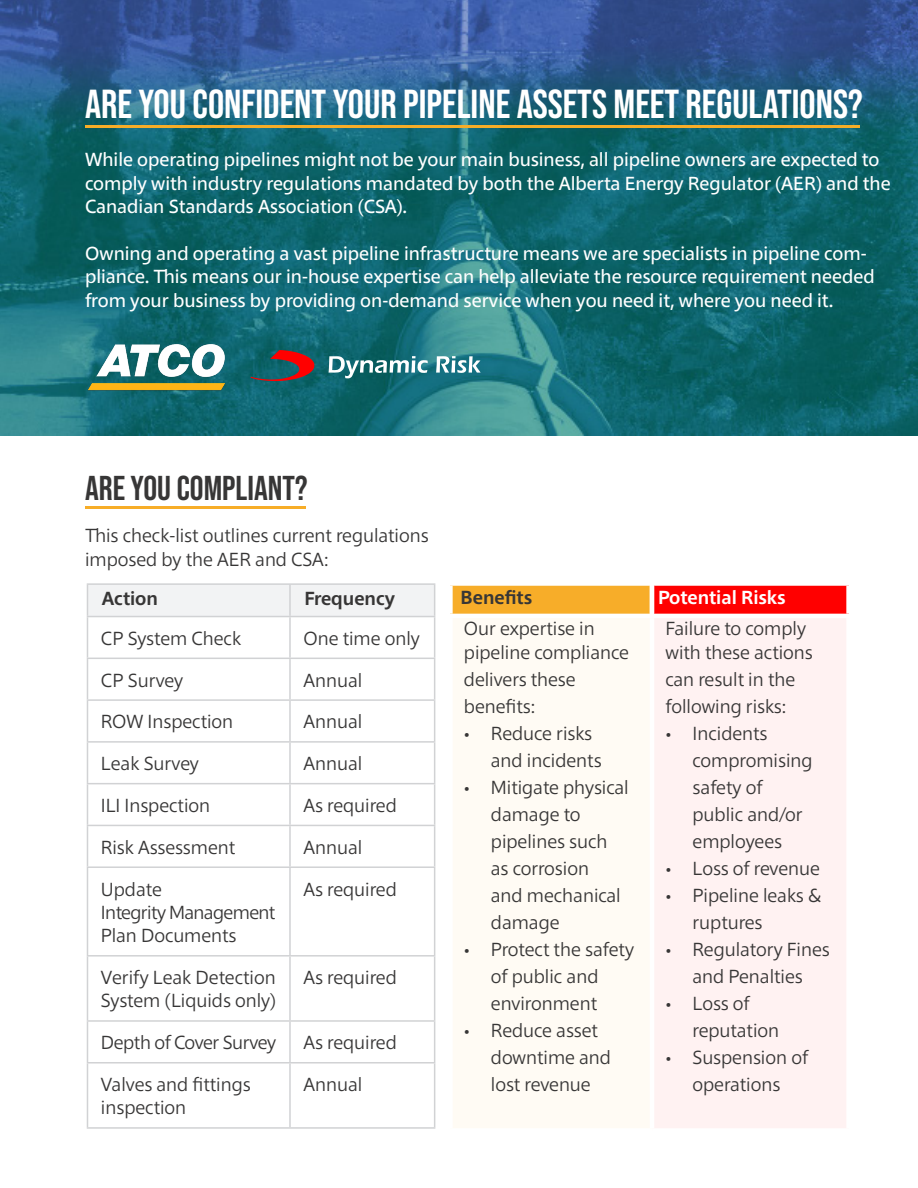
<style>
.page{position:relative;width:918px;height:1188px;background:#fff}
.page>*{position:absolute;margin:0;border:0;box-sizing:border-box;transform-origin:0 0}
.t1{font:700 40.5px "Bebas Neue Pro";color:#fff}
.t2{font:700 34.5px "Bebas Neue Pro";color:#373636}
.t3{font:300 19.5px/27px "Croma Sans";color:#373636}
.t4{font:19.5px/23.4px "Croma Sans";color:#fff}
.t5{font:300 19.5px/23.4px "Croma Sans";letter-spacing:-.03em;color:#373636}
.t6{font:500 19.5px "Croma Sans";color:#373636}
.t7{font:300 19.5px "Croma Sans";letter-spacing:-.02em;color:#373636}
.t8{font:500 19.5px "Croma Sans";color:#fff}
</style>
<div class="page">
<img style="left:0;top:0;width:918px;height:435px">
<hr style="left:85px;top:506px;width:220px;height:3px;background:#f7ad28">
<hr style="left:85px;top:125px;width:775px;height:3px;background:#f7ad28">
<div style="left:88px;top:585px;width:346px;height:31px;background:#f2f3f4"></div>
<svg style="left:88px;top:617px;width:346px;height:41px"></svg>
<svg style="left:88px;top:659px;width:346px;height:468px"></svg>
<hr style="left:87px;top:583px;width:203px;height:2px;background:#d1d2d4">
<hr style="left:87px;top:585px;width:1px;height:31px;background:#d1d2d4">
<hr style="left:290px;top:583px;width:145px;height:2px;background:#d1d2d4">
<hr style="left:289px;top:585px;width:2px;height:31px;background:#d1d2d4">
<hr style="left:87px;top:616px;width:203px;height:1px;background:#d1d2d4">
<hr style="left:87px;top:617px;width:1px;height:41px;background:#d1d2d4">
<hr style="left:290px;top:616px;width:145px;height:1px;background:#d1d2d4">
<hr style="left:289px;top:617px;width:2px;height:41px;background:#d1d2d4">
<hr style="left:87px;top:658px;width:203px;height:1px;background:#d1d2d4">
<hr style="left:87px;top:659px;width:1px;height:40px;background:#d1d2d4">
<hr style="left:290px;top:658px;width:145px;height:1px;background:#d1d2d4">
<hr style="left:289px;top:659px;width:2px;height:40px;background:#d1d2d4">
<hr style="left:87px;top:699px;width:203px;height:2px;background:#d1d2d4">
<hr style="left:87px;top:701px;width:1px;height:40px;background:#d1d2d4">
<hr style="left:290px;top:699px;width:145px;height:2px;background:#d1d2d4">
<hr style="left:289px;top:701px;width:2px;height:40px;background:#d1d2d4">
<hr style="left:87px;top:741px;width:203px;height:2px;background:#d1d2d4">
<hr style="left:87px;top:743px;width:1px;height:40px;background:#d1d2d4">
<hr style="left:290px;top:741px;width:145px;height:2px;background:#d1d2d4">
<hr style="left:289px;top:743px;width:2px;height:40px;background:#d1d2d4">
<hr style="left:87px;top:783px;width:203px;height:1px;background:#d1d2d4">
<hr style="left:87px;top:784px;width:1px;height:41px;background:#d1d2d4">
<hr style="left:290px;top:783px;width:145px;height:1px;background:#d1d2d4">
<hr style="left:289px;top:784px;width:2px;height:41px;background:#d1d2d4">
<hr style="left:87px;top:825px;width:203px;height:1px;background:#d1d2d4">
<hr style="left:87px;top:826px;width:1px;height:40px;background:#d1d2d4">
<hr style="left:290px;top:825px;width:145px;height:1px;background:#d1d2d4">
<hr style="left:289px;top:826px;width:2px;height:40px;background:#d1d2d4">
<hr style="left:87px;top:866px;width:203px;height:2px;background:#d1d2d4">
<hr style="left:87px;top:868px;width:1px;height:87px;background:#d1d2d4">
<hr style="left:290px;top:866px;width:145px;height:2px;background:#d1d2d4">
<hr style="left:289px;top:868px;width:2px;height:87px;background:#d1d2d4">
<hr style="left:87px;top:955px;width:203px;height:2px;background:#d1d2d4">
<hr style="left:87px;top:957px;width:1px;height:63px;background:#d1d2d4">
<hr style="left:290px;top:955px;width:145px;height:2px;background:#d1d2d4">
<hr style="left:289px;top:957px;width:2px;height:63px;background:#d1d2d4">
<hr style="left:87px;top:1020px;width:203px;height:2px;background:#d1d2d4">
<hr style="left:87px;top:1022px;width:1px;height:40px;background:#d1d2d4">
<hr style="left:290px;top:1020px;width:145px;height:2px;background:#d1d2d4">
<hr style="left:289px;top:1022px;width:2px;height:40px;background:#d1d2d4">
<hr style="left:87px;top:1062px;width:203px;height:2px;background:#d1d2d4">
<hr style="left:87px;top:1064px;width:1px;height:63px;background:#d1d2d4">
<hr style="left:290px;top:1062px;width:145px;height:2px;background:#d1d2d4">
<hr style="left:289px;top:1064px;width:2px;height:63px;background:#d1d2d4">
<hr style="left:87px;top:1127px;width:203px;height:2px;background:#d1d2d4">
<hr style="left:290px;top:1127px;width:145px;height:2px;background:#d1d2d4">
<hr style="left:434px;top:585px;width:1px;height:31px;background:#d1d2d4">
<hr style="left:434px;top:617px;width:1px;height:41px;background:#d1d2d4">
<hr style="left:434px;top:659px;width:1px;height:40px;background:#d1d2d4">
<hr style="left:434px;top:701px;width:1px;height:40px;background:#d1d2d4">
<hr style="left:434px;top:743px;width:1px;height:40px;background:#d1d2d4">
<hr style="left:434px;top:784px;width:1px;height:41px;background:#d1d2d4">
<hr style="left:434px;top:826px;width:1px;height:40px;background:#d1d2d4">
<hr style="left:434px;top:868px;width:1px;height:87px;background:#d1d2d4">
<hr style="left:434px;top:957px;width:1px;height:63px;background:#d1d2d4">
<hr style="left:434px;top:1022px;width:1px;height:40px;background:#d1d2d4">
<hr style="left:434px;top:1064px;width:1px;height:63px;background:#d1d2d4">
<div style="left:450px;top:583px;width:202px;height:33px;background:#f7ad29"></div>
<div style="left:652px;top:583px;width:197px;height:33px;background:#f00"></div>
<div style="left:450px;top:616px;width:202px;height:514px;background:#fffbf4"></div>
<div style="left:652px;top:616px;width:197px;height:514px;background:#fff2f2"></div>
<div style="left:448px;top:581px;width:204px;height:5px;background:#fff"></div>
<div style="left:448px;top:586px;width:5px;height:28px;background:#fff"></div>
<div style="left:652px;top:581px;width:199px;height:5px;background:#fff"></div>
<div style="left:846px;top:586px;width:5px;height:28px;background:#fff"></div>
<hr style="left:448px;top:614px;width:204px;height:4px;background:#fff">
<div style="left:448px;top:618px;width:5px;height:510px;background:#fff"></div>
<hr style="left:652px;top:614px;width:199px;height:4px;background:#fff">
<hr style="left:650px;top:618px;width:4px;height:510px;background:#fff">
<div style="left:846px;top:618px;width:5px;height:510px;background:#fff"></div>
<div style="left:448px;top:1128px;width:204px;height:5px;background:#fff"></div>
<div style="left:652px;top:1128px;width:199px;height:5px;background:#fff"></div>
<img style="left:86px;top:343px;width:142px;height:47px">
<svg style="left:250px;top:350px;width:65px;height:31px;background:#57454a"></svg>
<svg style="left:329px;top:356px;width:99px;height:23px"></svg>
<svg style="left:436px;top:356px;width:45px;height:17px"></svg>
<hr style="left:650px;top:581px;width:4px;height:36px;background:#fff">
<p class="t1" style="left:85px;top:81px;width:779px">ARE YOU CONFIDENT YOUR PIPELINE ASSETS MEET REGULATIONS?</p>
<p class="t4" style="left:85px;top:148px;width:807px">While operating pipelines might not be your main business, all pipeline owners are expected to comply with industry regulations mandated by both the Alberta Energy Regulator (AER) and the<br>Canadian Standards Association (CSA).</p>
<p class="t4" style="left:85px;top:241px;width:791px">Owning and operating a vast pipeline infrastructure means we are specialists in pipeline com&shy;pliance. This means our in-house expertise can help alleviate the resource requirement needed from your business by providing on-demand service when you need it, where you need it.</p>
<p class="t2" style="left:85px;top:468px;width:224px">ARE YOU COMPLIANT?</p>
<p class="t3" style="left:85px;top:524px;width:345px;line-height:23.4px">This check-list outlines current regulations imposed by the AER and CSA:</p>
<p class="t6" style="left:102px;top:586px;width:58px">Action</p>
<p class="t6" style="left:304px;top:586px;width:92px">Frequency</p>
<p class="t3" style="left:101px;top:624px;width:142px">CP System Check</p>
<p class="t3" style="left:303px;top:624px;width:118px">One time only</p>
<p class="t3" style="left:101px;top:666px;width:84px">CP Survey</p>
<p class="t3" style="left:303px;top:666px;width:60px">Annual</p>
<p class="t3" style="left:101px;top:708px;width:134px">ROW Inspection</p>
<p class="t3" style="left:303px;top:708px;width:60px">Annual</p>
<p class="t3" style="left:101px;top:750px;width:99px">Leak Survey</p>
<p class="t3" style="left:303px;top:750px;width:60px">Annual</p>
<p class="t3" style="left:101px;top:792px;width:111px">ILI Inspection</p>
<p class="t3" style="left:303px;top:792px;width:95px">As required</p>
<p class="t3" style="left:101px;top:833px;width:136px">Risk Assessment</p>
<p class="t3" style="left:303px;top:833px;width:60px">Annual</p>
<p class="t5" style="left:101px;top:877px;width:176px">Update<br>Integrity Management<br>Plan Documents</p>
<p class="t3" style="left:303px;top:875px;width:95px">As required</p>
<p class="t3" style="left:101px;top:965px;width:177px;line-height:23.4px">Verify Leak Detection<br>System (Liquids only)</p>
<p class="t3" style="left:303px;top:964px;width:95px">As required</p>
<p class="t7" style="left:101px;top:1030px;width:177px">Depth of Cover Survey</p>
<p class="t3" style="left:303px;top:1029px;width:95px">As required</p>
<p class="t3" style="left:101px;top:1072px;width:151px;line-height:23.4px">Valves and fittings inspection</p>
<p class="t3" style="left:303px;top:1071px;width:60px">Annual</p>
<p class="t6" style="left:461px;top:585px;width:73px">Benefits</p>
<p class="t8" style="left:658px;top:585px;width:129px">Potential Risks</p>
<p class="t3" style="left:464px;top:616px;width:167px;line-height:24px">Our expertise in pipeline compliance</p>
<p class="t3" style="left:464px;top:666px;width:113px">delivers these benefits:</p>
<p class="t3" style="left:491px;top:720px;width:112px;text-indent:-27px">• Reduce risks and incidents</p>
<p class="t3" style="left:491px;top:774px;width:139px;text-indent:-27px">• Mitigate physical damage to pipelines such as corrosion<br>and mechanical damage</p>
<p class="t3" style="left:464px;top:936px;width:172px;text-align:center">• Protect the safety of public and environment</p>
<p class="t3" style="left:491px;top:1017px;width:122px;text-indent:-27px">• Reduce asset downtime and lost revenue</p>
<p class="t3" style="left:666px;top:616px;width:149px;line-height:24px">Failure to comply with these actions</p>
<p class="t3" style="left:666px;top:666px;width:131px">can result in the following risks:</p>
<p class="t3" style="left:693px;top:720px;width:121px;text-indent:-27px">• Incidents compromising safety of public and/or employees</p>
<p class="t3" style="left:666px;top:855px;width:156px">• Loss of revenue</p>
<p class="t3" style="left:693px;top:882px;width:130px;text-indent:-27px">• Pipeline leaks &amp; ruptures</p>
<p class="t3" style="left:666px;top:936px;width:166px;text-align:center">• Regulatory Fines and Penalties</p>
<p class="t3" style="left:693px;top:990px;width:88px;text-indent:-27px">• Loss of reputation</p>
<p class="t3" style="left:666px;top:1044px;width:144px;text-align:center">• Suspension of operations</p>
</div>
